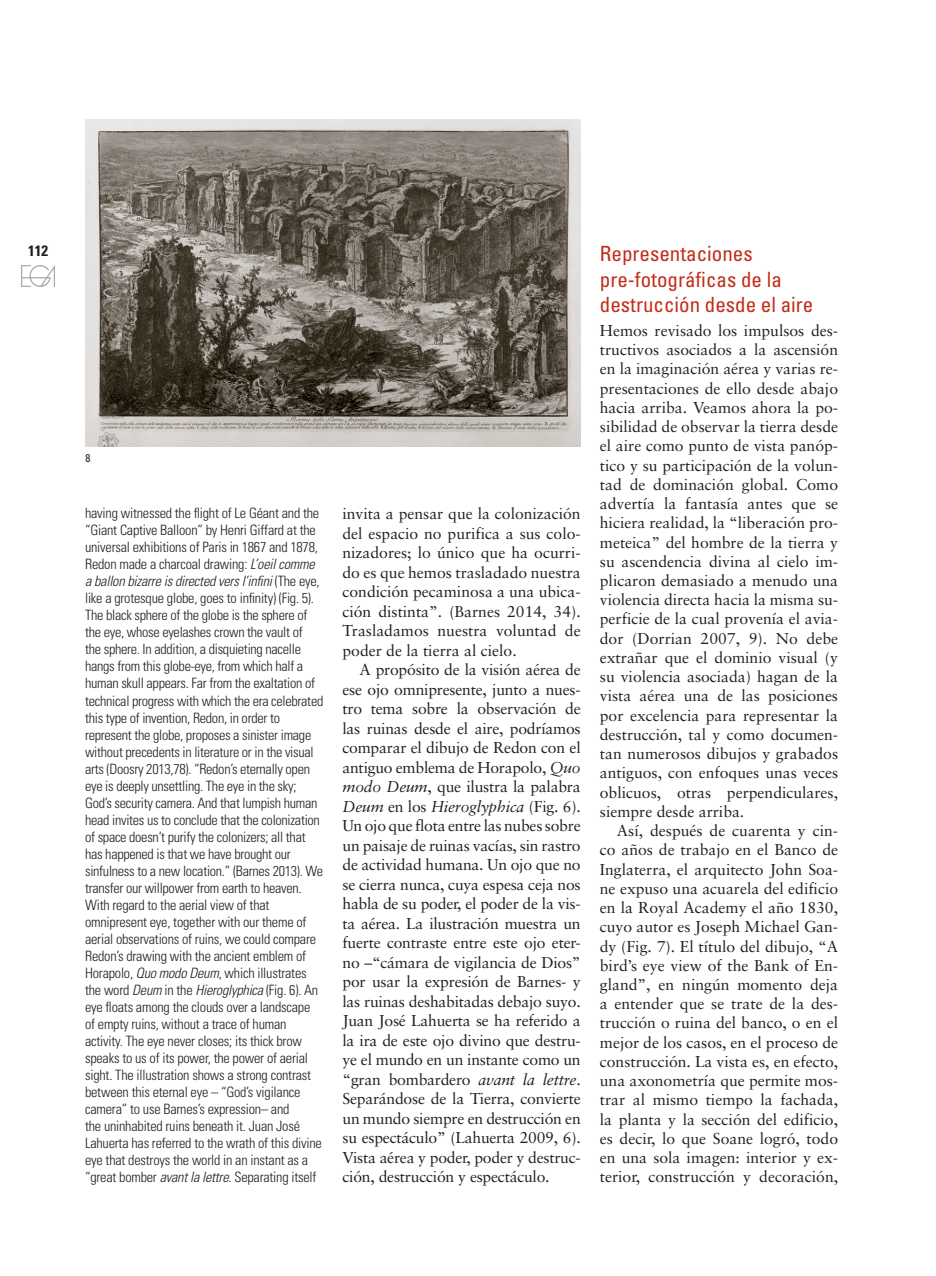
<style>
.page{position:relative;width:936px;height:1276px;background:#fff}
.page>*{position:absolute;margin:0;border:0;box-sizing:border-box;transform-origin:0 0}
.TITULAR_1_CAST{font:condensed 21px/25.5px "Univers";color:#c02d19}
.t1{font:15.75px/19.2px "Sabon";color:#231f20;text-align:justify}
.t2{font:700 condensed 15px "Univers";color:#231f20}
.t3{font:300 condensed 14.25px/17.1px "Univers";letter-spacing:-.015em;color:#231f20}
.PIES_DE_FOTO_INGLES{font:condensed 11.25px "Univers";color:#231f20}
.s1{font-style:italic}
</style>
<div class="page">
<img style="left:22px;top:265px;width:33px;height:21px">
<img style="left:85px;top:119px;width:495px;height:327px">
<p class="t2" style="left:28px;top:242px;width:21px">112</p>
<p class="PIES_DE_FOTO_INGLES" style="left:86px;top:451px;width:6px">8</p>
<p class="t3" style="left:85px;top:504px;width:240px">having witnessed the flight of Le Géant and the “Giant Captive Balloon” by Henri Giffard at the universal exhibitions of Paris in 1867 and 1878, Redon made a charcoal drawing: <span class="s1">L’oeil comme a ballon bizarre is directed vers l’infini</span> (The eye, like a grotesque globe, goes to infinity) (Fig. 5).<br>The black sphere of the globe is the sphere of the eye, whose eyelashes crown the vault of<br>the sphere. In addition, a disquieting nacelle hangs from this globe-eye, from which half a human skull appears. Far from the exaltation of technical progress with which the era celebrated this type of invention, Redon, in order to represent the globe, proposes a sinister image without precedents in literature or in the visual arts (Doosry 2013,78). “Redon’s eternally open eye is deeply unsettling. The eye in the sky; God’s security camera. And that lumpish human head invites us to conclude that the colonization of space doesn’t purify the colonizers; all that has happened is that we have brought our sinfulness to a new location.” (Barnes 2013). We transfer our willpower from earth to heaven.</p>
<p class="t3" style="left:85px;top:896px;width:238px">With regard to the aerial view of that omnipresent eye, together with our theme of aerial observations of ruins, we could compare Redon’s drawing with the ancient emblem of Horapolo, <span class="s1">Quo modo Deum</span>, which illustrates the word <span class="s1">Deum</span> in the <span class="s1">Hieroglyphica</span> (Fig. 6). An eye floats among the clouds over a landscape of empty ruins, without a trace of human activity. The eye never closes; its thick brow speaks to us of its power, the power of aerial sight. The illustration shows a strong contrast between this eternal eye – “God’s vigilance camera” to use Barnes’s expression– and<br>the uninhabited ruins beneath it. Juan José Lahuerta has referred to the wrath of this divine eye that destroys the world in an instant as a “great bomber <span class="s1">avant la lettre</span>. Separating itself</p>
<p class="t1" style="left:342px;top:503px;width:240px">invita a pensar que la colonización del espacio no purifica a sus colo&shy;nizadores; lo único que ha ocurri&shy;do es que hemos trasladado nuestra condición pecaminosa a una ubica&shy;ción distinta”. (Barnes 2014, 34).<br>Trasladamos nuestra voluntad de poder de la tierra al cielo.</p>
<p class="t1" style="left:342px;top:659px;width:240px;text-indent:17px">A propósito de la visión aérea de ese ojo omnipresente, junto a nues&shy;tro tema sobre la observación de las ruinas desde el aire, podríamos comparar el dibujo de Redon con el antiguo emblema de Horapolo, <span class="s1">Quo modo Deum</span>, que ilustra la palabra <span class="s1">Deum</span> en los <span class="s1">Hieroglyphica</span> (Fig. 6).<br>Un ojo que flota entre las nubes sobre un paisaje de ruinas vacías, sin rastro de actividad humana. Un ojo que no se cierra nunca, cuya espesa ceja nos habla de su poder, el poder de la vis&shy;ta aérea. La ilustración muestra un fuerte contraste entre este ojo eter&shy;no –“cámara de vigilancia de Dios” por usar la expresión de Barnes- y las ruinas deshabitadas debajo suyo.<br>Juan José Lahuerta se ha referido a la ira de este ojo divino que destru&shy;ye el mundo en un instante como un “gran bombardero <span class="s1">avant la lettre</span>.<br>Separándose de la Tierra, convierte un mundo siempre en destrucción en su espectáculo” (Lahuerta 2009, 6).<br>Vista aérea y poder, poder y destruc&shy;ción, destrucción y espectáculo.</p>
<p class="TITULAR_1_CAST" style="left:600px;top:241px;width:215px">Representaciones pre-fotográficas de la destrucción desde el aire</p>
<p class="t1" style="left:600px;top:321px;width:240px">Hemos revisado los impulsos des&shy;tructivos asociados a la ascensión en la imaginación aérea y varias re&shy;presentaciones de ello desde abajo hacia arriba. Veamos ahora la po&shy;sibilidad de observar la tierra desde el aire como punto de vista panóp&shy;tico y su participación de la volun&shy;tad de dominación global. Como advertía la fantasía antes que se hiciera realidad, la “liberación pro&shy;meteica” del hombre de la tierra y su ascendencia divina al cielo im&shy;plicaron demasiado a menudo una violencia directa hacia la misma su&shy;perficie de la cual provenía el avia&shy;dor (Dorrian 2007, 9). No debe extrañar que el dominio visual (y su violencia asociada) hagan de la vista aérea una de las posiciones por excelencia para representar la destrucción, tal y como documen&shy;tan numerosos dibujos y grabados antiguos, con enfoques unas veces oblicuos, otras perpendiculares, siempre desde arriba.</p>
<p class="t1" style="left:600px;top:821px;width:240px;text-indent:17px">Así, después de cuarenta y cin&shy;co años de trabajo en el Banco de Inglaterra, el arquitecto John Soa&shy;ne expuso una acuarela del edificio en la Royal Academy el año 1830, cuyo autor es Joseph Michael Gan&shy;dy (Fig. 7). El título del dibujo, “A bird’s eye view of the Bank of En&shy;gland”, en ningún momento deja a entender que se trate de la des&shy;trucción o ruina del banco, o en el mejor de los casos, en el proceso de construcción. La vista es, en efecto, una axonometría que permite mos&shy;trar al mismo tiempo la fachada, la planta y la sección del edificio, es decir, lo que Soane logró, todo en una sola imagen: interior y ex&shy;terior, construcción y decoración,</p>
</div>
